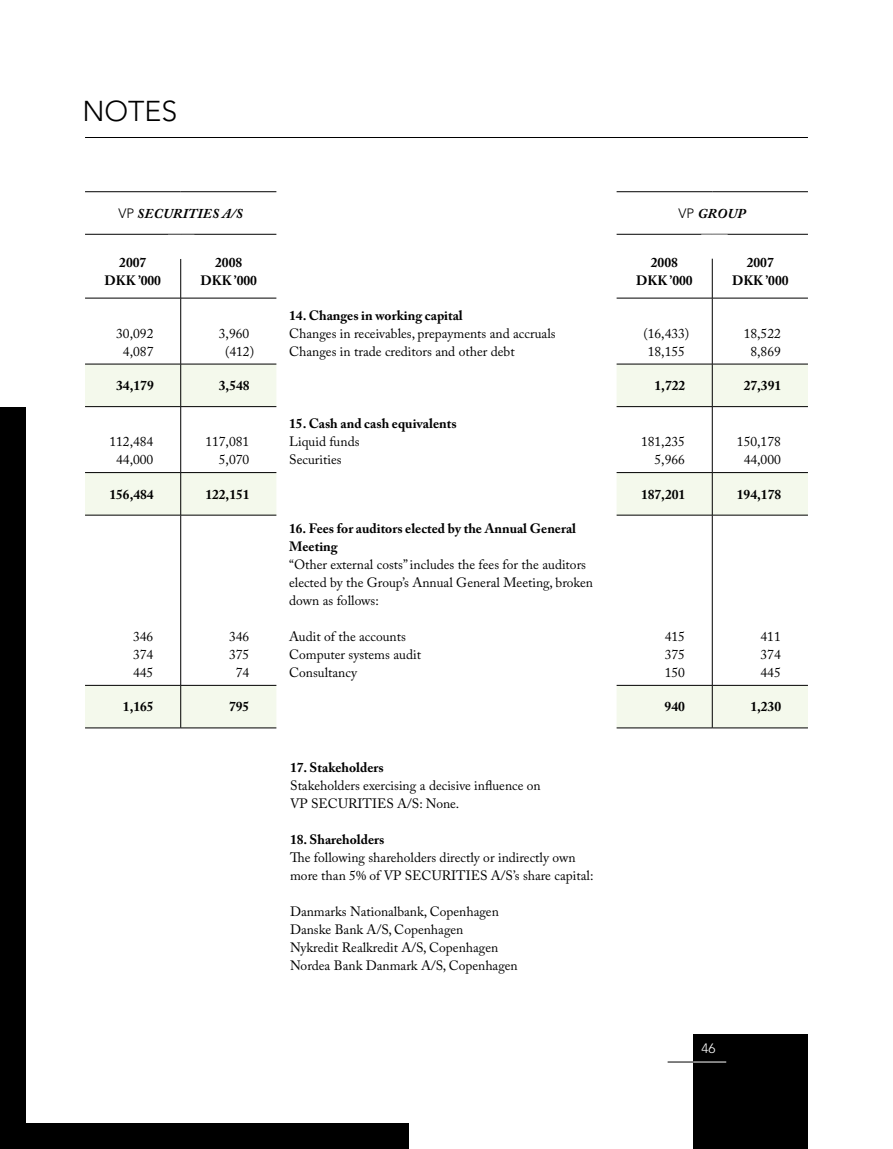
<style>
.page{position:relative;width:893px;height:1149px;background:#fff}
.page>*{position:absolute;margin:0;border:0;box-sizing:border-box;transform-origin:0 0}
.t1{font:300 28.5px "Avenir";color:#000}
.t2{font:13.5px/18px "Adobe Caslon Pro";color:#000;text-align:center}
.t3{font:700 13.5px/18px "Adobe Caslon Pro";color:#000;text-align:center}
.t4{font:italic 700 13.5px "Adobe Caslon Pro";letter-spacing:.015em;color:#000}
.t5{font:300 13.5px "Avenir";color:#fff}
.s1{font-family:"Avenir";font-weight:300;font-style:normal}
</style>
<div class="page">
<div style="left:0;top:407px;width:26px;height:741px;background:#000"></div>
<div style="left:0;top:1123px;width:408px;height:25px;background:#000"></div>
<hr style="left:85px;top:137px;width:723px;height:1px;background:#000">
<svg style="left:85px;top:364px;width:723px;height:363px"></svg>
<hr style="left:85px;top:191px;width:96px;height:1px;background:#000">
<hr style="left:181px;top:191px;width:95px;height:1px;background:#000">
<hr style="left:85px;top:234px;width:96px;height:1px;background:#000">
<hr style="left:181px;top:234px;width:95px;height:1px;background:#000">
<hr style="left:180px;top:234px;width:1px;height:64px;background:#000">
<hr style="left:85px;top:298px;width:96px;height:1px;background:#000">
<hr style="left:181px;top:298px;width:95px;height:1px;background:#000">
<hr style="left:180px;top:298px;width:1px;height:66px;background:#000">
<hr style="left:85px;top:364px;width:96px;height:1px;background:#000">
<hr style="left:181px;top:364px;width:95px;height:1px;background:#000">
<hr style="left:180px;top:364px;width:1px;height:42px;background:#000">
<hr style="left:85px;top:406px;width:96px;height:1px;background:#000">
<hr style="left:181px;top:406px;width:95px;height:1px;background:#000">
<hr style="left:180px;top:407px;width:1px;height:65px;background:#000">
<hr style="left:85px;top:472px;width:96px;height:1px;background:#000">
<hr style="left:181px;top:472px;width:95px;height:1px;background:#000">
<hr style="left:180px;top:472px;width:1px;height:42px;background:#000">
<hr style="left:85px;top:514px;width:96px;height:1px;background:#000">
<hr style="left:181px;top:514px;width:95px;height:1px;background:#000">
<hr style="left:180px;top:515px;width:1px;height:170px;background:#000">
<hr style="left:85px;top:685px;width:96px;height:1px;background:#000">
<hr style="left:181px;top:685px;width:95px;height:1px;background:#000">
<hr style="left:180px;top:685px;width:1px;height:42px;background:#000">
<hr style="left:85px;top:727px;width:96px;height:1px;background:#000">
<hr style="left:181px;top:727px;width:95px;height:1px;background:#000">
<hr style="left:712px;top:234px;width:1px;height:64px;background:#000">
<hr style="left:617px;top:298px;width:95px;height:1px;background:#000">
<hr style="left:712px;top:298px;width:96px;height:1px;background:#000">
<hr style="left:712px;top:298px;width:1px;height:66px;background:#000">
<hr style="left:617px;top:364px;width:95px;height:1px;background:#000">
<hr style="left:712px;top:364px;width:96px;height:1px;background:#000">
<hr style="left:712px;top:364px;width:1px;height:42px;background:#000">
<hr style="left:617px;top:406px;width:95px;height:1px;background:#000">
<hr style="left:712px;top:406px;width:96px;height:1px;background:#000">
<hr style="left:712px;top:407px;width:1px;height:65px;background:#000">
<hr style="left:617px;top:472px;width:95px;height:1px;background:#000">
<hr style="left:712px;top:472px;width:96px;height:1px;background:#000">
<hr style="left:712px;top:472px;width:1px;height:42px;background:#000">
<hr style="left:617px;top:514px;width:95px;height:1px;background:#000">
<hr style="left:712px;top:514px;width:96px;height:1px;background:#000">
<hr style="left:712px;top:515px;width:1px;height:170px;background:#000">
<hr style="left:617px;top:685px;width:95px;height:1px;background:#000">
<hr style="left:712px;top:685px;width:96px;height:1px;background:#000">
<hr style="left:712px;top:685px;width:1px;height:42px;background:#000">
<hr style="left:617px;top:727px;width:95px;height:1px;background:#000">
<hr style="left:712px;top:727px;width:96px;height:1px;background:#000">
<hr style="left:617px;top:191px;width:95px;height:1px;background:#000">
<hr style="left:712px;top:191px;width:96px;height:1px;background:#000">
<hr style="left:617px;top:234px;width:95px;height:1px;background:#000">
<hr style="left:712px;top:234px;width:96px;height:1px;background:#000">
<div style="left:693px;top:1033px;width:115px;height:115px;background:#000"></div>
<hr style="left:693px;top:1061px;width:33px;height:1px;background:#fff">
<svg style="left:668px;top:1061px;width:25px;height:1px"></svg>
<div style="left:168px;top:235px;width:26px;height:24px;background:#fff"></div>
<div style="left:701px;top:234px;width:27px;height:24px;background:#fff"></div>
<h1 class="t1" style="left:82px;top:94px;width:97px">NOTES</h1>
<p class="t4" style="left:118px;top:205px;width:126px"><span class="s1">VP</span> SECURITIES A/S</p>
<p class="t4" style="left:678px;top:205px;width:59px"><span class="s1">VP</span>GROUP</p>
<p class="t3" style="left:105px;top:253px;width:58px">2007<br>DKK ’000</p>
<p class="t3" style="left:200px;top:253px;width:58px">2008<br>DKK ’000</p>
<p class="t3" style="left:636px;top:253px;width:58px">2008<br>DKK ’000</p>
<p class="t3" style="left:732px;top:253px;width:58px">2007<br>DKK ’000</p>
<p class="t2" style="left:116px;top:324px;width:39px">30,092<br>4,087</p>
<p class="t2" style="left:219px;top:324px;width:37px">3,960 (412)</p>
<p class="t3" style="left:289px;top:306px;width:175px">14. Changes in working capital</p>
<p class="t2" style="left:289px;top:324px;width:268px;text-align:left">Changes in receivables, prepayments and accruals<br>Changes in trade creditors and other debt</p>
<p class="t2" style="left:643px;top:324px;width:48px">(16,433)<br>18,155</p>
<p class="t2" style="left:744px;top:324px;width:39px">18,522<br>8,869</p>
<p class="t3" style="left:116px;top:376px;width:39px">34,179</p>
<p class="t3" style="left:219px;top:376px;width:32px">3,548</p>
<p class="t3" style="left:654px;top:376px;width:32px">1,722</p>
<p class="t3" style="left:744px;top:376px;width:39px">27,391</p>
<p class="t2" style="left:109px;top:432px;width:45px">112,484<br>44,000</p>
<p class="t2" style="left:205px;top:432px;width:45px;text-align:right">117,081<br>5,070</p>
<p class="t3" style="left:289px;top:414px;width:169px">15. Cash and cash equivalents</p>
<p class="t2" style="left:289px;top:432px;width:72px;text-align:left">Liquid funds<br>Securities</p>
<p class="t2" style="left:641px;top:432px;width:45px;text-align:right">181,235<br>5,966</p>
<p class="t2" style="left:737px;top:432px;width:45px">150,178<br>44,000</p>
<p class="t3" style="left:109px;top:485px;width:46px">156,484</p>
<p class="t3" style="left:205px;top:485px;width:46px">122,151</p>
<p class="t3" style="left:641px;top:485px;width:46px">187,201</p>
<p class="t3" style="left:737px;top:485px;width:46px">194,178</p>
<p class="t2" style="left:133px;top:627px;width:22px;text-align:justify">346<br>374<br>445</p>
<p class="t2" style="left:229px;top:627px;width:22px">346<br>375<br>74</p>
<p class="t3" style="left:289px;top:519px;width:288px;text-align:left">16. Fees for auditors elected by the Annual General<br>Meeting</p>
<p class="t2" style="left:289px;top:555px;width:305px;text-align:left">“Other external costs” includes the fees for the auditors elected by the Group’s Annual General Meeting, broken down as follows:</p>
<p class="t2" style="left:289px;top:627px;width:133px;text-align:left">Audit of the accounts<br>Computer systems audit<br>Consultancy</p>
<p class="t2" style="left:665px;top:627px;width:22px;text-align:justify">415<br>375<br>150</p>
<p class="t2" style="left:761px;top:627px;width:22px;text-align:justify">411<br>374<br>445</p>
<p class="t3" style="left:123px;top:697px;width:32px">1,165</p>
<p class="t3" style="left:229px;top:697px;width:22px">795</p>
<p class="t3" style="left:665px;top:697px;width:22px">940</p>
<p class="t3" style="left:750px;top:697px;width:32px">1,230</p>
<p class="t3" style="left:290px;top:757px;width:95px">17. Stakeholders</p>
<p class="t2" style="left:290px;top:775px;width:252px;text-align:left">Stakeholders exercising a decisive influence on<br>VP SECURITIES A/S: None.</p>
<p class="t3" style="left:290px;top:829px;width:96px">18. Shareholders</p>
<p class="t2" style="left:290px;top:847px;width:305px;text-align:left">The following shareholders directly or indirectly own more than 5% of VP SECURITIES A/S’s share capital:</p>
<p class="t2" style="left:290px;top:901px;width:229px;text-align:left">Danmarks Nationalbank, Copenhagen Danske Bank A/S, Copenhagen<br>Nykredit Realkredit A/S, Copenhagen Nordea Bank Danmark A/S, Copenhagen</p>
<p class="t5" style="left:702px;top:1040px;width:16px">46</p>
</div>
